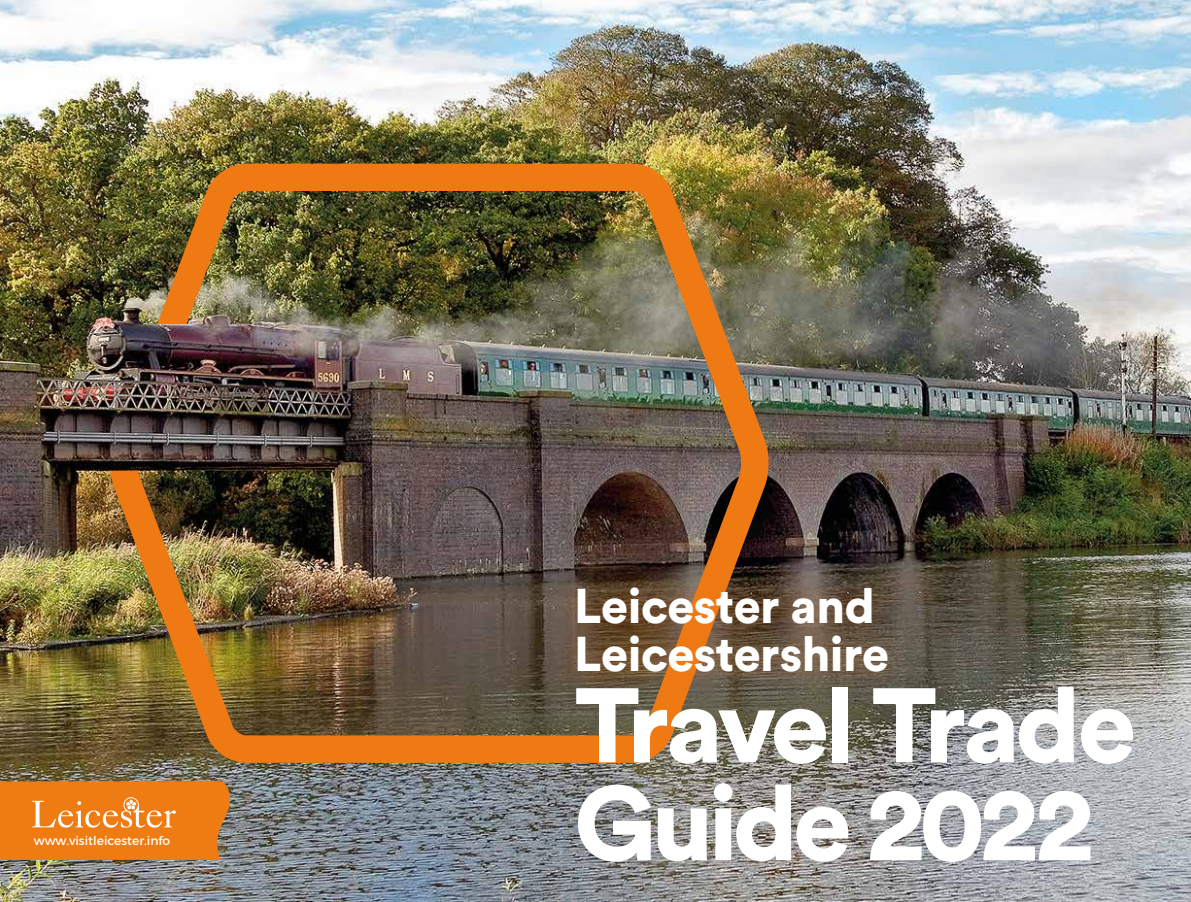
<style>
.page{position:relative;width:1191px;height:902px;background:#fff}
.page>*{position:absolute;margin:0;border:0;box-sizing:border-box;transform-origin:0 0}
.t1{font:900 104.5px/97.9px "Circular Std";letter-spacing:-.05em;color:#fff}
.t2{font:900 48.2px/48px "Circular Std";letter-spacing:-.01em;color:#fff}
.t3{font:12.3px "Montserrat";color:#fff}
</style>
<div class="page">
<img style="left:0;top:0;width:1191px;height:902px">
<svg style="left:0;top:781px;width:235px;height:79px"></svg>
<img style="left:110px;top:164px;width:660px;height:599px">
<div style="left:552px;top:564px;width:359px;height:132px;background:#ee7622;opacity:.38"></div>
<p class="t3" style="left:34px;top:830px;width:138px">www.visitleicester.info</p>
<p class="t2" style="left:574px;top:581px;width:316px">Leicester and<br>Leicestershire</p>
<h1 class="t1" style="left:574px;top:674px;width:563px">Travel Trade<br>Guide 2022</h1>
</div>
